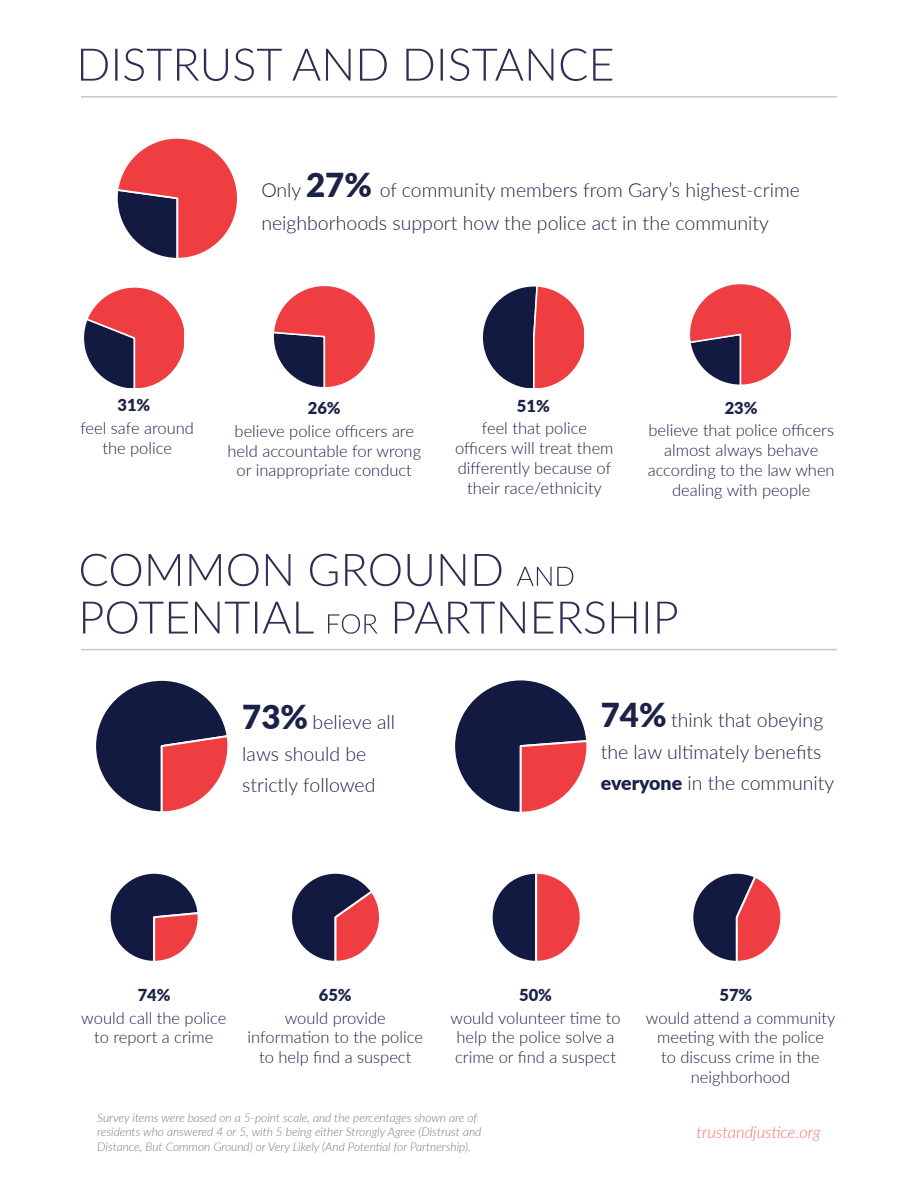
<style>
.page{position:relative;width:918px;height:1188px;background:#fff}
.page>*{position:absolute;margin:0;border:0;box-sizing:border-box;transform-origin:0 0}
.t1{font:300 19.5px/31.5px "Lato";color:#1b2247}
.t2{font:300 16.5px/19.8px "Lato";color:#1b2247;text-align:center}
.t3{font:900 16.5px "Lato";color:#1b2247}
.t4{font:italic 300 16.5px "Lato";color:#f37465}
.t5{font:italic 300 12px/14.4px "Lato";color:#77787b}
.s1{font-weight:900;font-size:33px}
.s2{font-weight:900}
</style>
<div class="page">
<svg style="left:292px;top:873px;width:87px;height:88px"></svg>
<svg style="left:492px;top:873px;width:88px;height:88px"></svg>
<svg style="left:693px;top:873px;width:88px;height:88px"></svg>
<svg style="left:110px;top:873px;width:88px;height:88px"></svg>
<svg style="left:96px;top:680px;width:132px;height:132px"></svg>
<svg style="left:455px;top:680px;width:132px;height:132px"></svg>
<svg style="left:81px;top:554px;width:492px;height:32px"></svg>
<svg style="left:83px;top:601px;width:594px;height:33px"></svg>
<hr style="left:81px;top:649px;width:756px;height:1px;background:#c7c8ca">
<hr style="left:81px;top:96px;width:756px;height:2px;background:#c7c8ca">
<svg style="left:81px;top:48px;width:531px;height:33px"></svg>
<svg style="left:117px;top:138px;width:120px;height:120px"></svg>
<svg style="left:483px;top:287px;width:101px;height:100px"></svg>
<svg style="left:273px;top:286px;width:102px;height:101px"></svg>
<svg style="left:84px;top:288px;width:100px;height:99px"></svg>
<svg style="left:690px;top:284px;width:101px;height:101px"></svg>
<p class="t1" style="left:261px;top:173px;width:540px;line-height:33px">Only <span class="s1">27%</span> of community members from Gary’s highest-crime neighborhoods support how the police act in the community</p>
<p class="t3" style="left:118px;top:393px;width:34px">31%</p>
<p class="t2" style="left:80px;top:417px;width:115px">feel safe around the police</p>
<p class="t3" style="left:308px;top:396px;width:34px">26%</p>
<p class="t2" style="left:227px;top:420px;width:195px">believe police officers are held accountable for wrong or inappropriate conduct</p>
<p class="t3" style="left:517px;top:393px;width:34px">51%</p>
<p class="t2" style="left:455px;top:418px;width:160px">feel that police officers will treat them differently because of their race/ethnicity</p>
<p class="t3" style="left:725px;top:395px;width:34px">23%</p>
<p class="t2" style="left:648px;top:420px;width:189px">believe that police officers almost always behave according to the law when dealing with people</p>
<p class="t1" style="left:242px;top:706px;width:154px"><span class="s1">73%</span> believe all laws should be strictly followed</p>
<p class="t1" style="left:601px;top:704px;width:235px"><span class="s1">74%</span> think that obeying the law ultimately benefits <span class="s2">everyone</span> in the community</p>
<p class="t3" style="left:138px;top:983px;width:34px">74%</p>
<p class="t2" style="left:81px;top:1007px;width:147px">would call the police to report a crime</p>
<p class="t3" style="left:319px;top:983px;width:34px">65%</p>
<p class="t2" style="left:248px;top:1007px;width:177px">would provide information to the police to help find a suspect</p>
<p class="t3" style="left:519px;top:983px;width:34px">50%</p>
<p class="t2" style="left:451px;top:1007px;width:172px;text-align:left">would volunteer time to help the police solve a crime or find a suspect</p>
<p class="t5" style="left:97px;top:1110px;width:386px">Survey items were based on a 5-point scale, and the percentages shown are of residents who answered 4 or 5, with 5 being either Strongly Agree (Distrust and<br>Distance, But Common Ground) or Very Likely (And Potential for Partnership).</p>
<p class="t3" style="left:719px;top:983px;width:34px">57%</p>
<p class="t2" style="left:646px;top:1007px;width:191px">would attend a community meeting with the police<br>to discuss crime in the neighborhood</p>
<p class="t4" style="left:696px;top:1121px;width:126px">trustandjustice.org</p>
</div>
